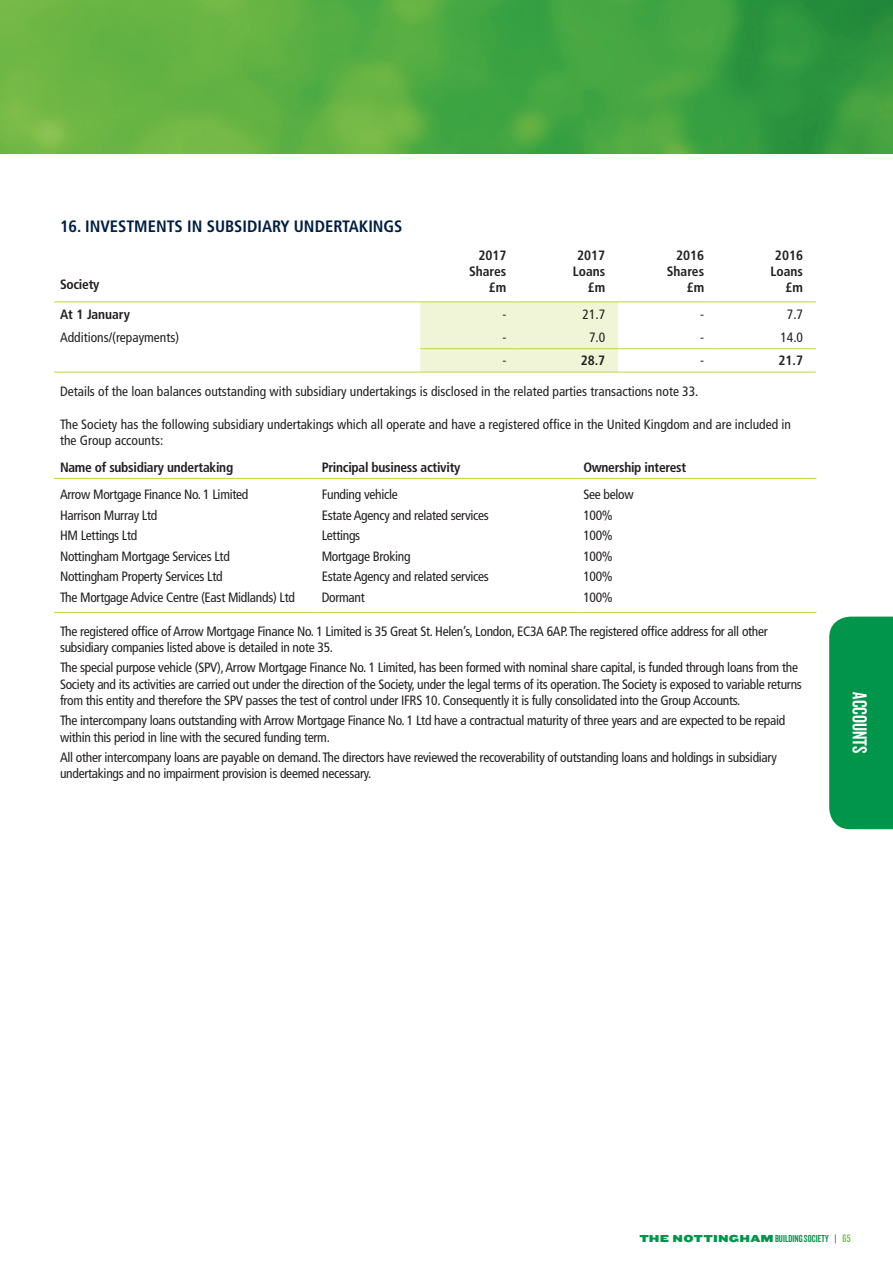
<style>
.page{position:relative;width:893px;height:1263px;background:#fff}
.page>*{position:absolute;margin:0;border:0;box-sizing:border-box;transform-origin:0 0}
.t1{font:21px "Knockout 48 Featherweight";color:#fff}
.t2{font:700 condensed 16.5px "Frutiger";color:#001e40}
.t3{font:condensed 13.5px/20.4px "Frutiger";letter-spacing:-.02em;color:#231f20}
.t4{font:condensed 13.5px/16.2px "Frutiger";color:#231f20}
.t5{font:700 condensed 13.5px "Frutiger";letter-spacing:-.02em;color:#231f20}
.t6{font:700 condensed 13.5px/16.2px "Frutiger";color:#231f20;text-align:right}
.t7{font:10.5px "Knockout 48 Featherweight";letter-spacing:.01em;color:#01944b}
.s1{font-family:"Knockout HTF74 Full Sumo"}
.s2{font-size:11.25px;color:#71bf44}
</style>
<div class="page">
<img style="left:0;top:0;width:893px;height:153px">
<div style="left:829px;top:617px;width:64px;height:212px;background:#01944b"></div>
<svg style="left:54px;top:301px;width:762px;height:1px"></svg>
<svg style="left:54px;top:349px;width:762px;height:23px"></svg>
<div style="left:420px;top:303px;width:198px;height:69px;background:#f0f5d7"></div>
<hr style="left:54px;top:302px;width:366px;height:1px;background:#bed639">
<hr style="left:420px;top:302px;width:99px;height:1px;background:#bed639">
<hr style="left:519px;top:302px;width:99px;height:1px;background:#bed639">
<hr style="left:618px;top:302px;width:99px;height:1px;background:#bed639">
<hr style="left:717px;top:302px;width:99px;height:1px;background:#bed639">
<hr style="left:420px;top:348px;width:99px;height:1px;background:#bed639">
<hr style="left:519px;top:348px;width:99px;height:1px;background:#bed639">
<hr style="left:618px;top:348px;width:99px;height:1px;background:#bed639">
<hr style="left:717px;top:348px;width:99px;height:1px;background:#bed639">
<hr style="left:54px;top:372px;width:366px;height:1px;background:#bed639">
<hr style="left:420px;top:372px;width:99px;height:1px;background:#bed639">
<hr style="left:519px;top:372px;width:99px;height:1px;background:#bed639">
<hr style="left:618px;top:372px;width:99px;height:1px;background:#bed639">
<hr style="left:717px;top:372px;width:99px;height:1px;background:#bed639">
<svg style="left:54px;top:477px;width:762px;height:135px"></svg>
<hr style="left:54px;top:612px;width:262px;height:1px;background:#bed639">
<hr style="left:316px;top:612px;width:261px;height:1px;background:#bed639">
<hr style="left:577px;top:612px;width:239px;height:1px;background:#bed639">
<hr style="left:54px;top:478px;width:262px;height:1px;background:#bed639">
<hr style="left:316px;top:478px;width:261px;height:1px;background:#bed639">
<hr style="left:577px;top:478px;width:239px;height:1px;background:#bed639">
<p class="t2" style="left:60px;top:217px;width:344px">16. INVESTMENTS IN SUBSIDIARY UNDERTAKINGS</p>
<p class="t6" style="left:469px;top:247px;width:39px">2017<br>Shares £m</p>
<p class="t6" style="left:573px;top:247px;width:34px">2017<br>Loans £m</p>
<p class="t6" style="left:667px;top:247px;width:39px">2016<br>Shares £m</p>
<p class="t6" style="left:770px;top:247px;width:34px;text-align:center">2016<br>Loans</p>
<p class="t5" style="left:60px;top:276px;width:41px">Society</p>
<p class="t5" style="left:785px;top:279px;width:19px">£m</p>
<p class="t6" style="left:60px;top:306px;width:71px">At 1 January</p>
<p class="t3" style="left:502px;top:304px;width:5px">-</p>
<p class="t3" style="left:583px;top:304px;width:24px">21.7</p>
<p class="t3" style="left:700px;top:304px;width:5px">-</p>
<p class="t3" style="left:787px;top:304px;width:18px">7.7</p>
<p class="t4" style="left:60px;top:329px;width:121px">Additions/(repayments)</p>
<p class="t3" style="left:502px;top:327px;width:5px">-</p>
<p class="t3" style="left:589px;top:327px;width:18px">7.0</p>
<p class="t3" style="left:700px;top:327px;width:5px">-</p>
<p class="t3" style="left:780px;top:327px;width:24px">14.0</p>
<p class="t3" style="left:502px;top:351px;width:5px">-</p>
<p class="t5" style="left:581px;top:353px;width:26px">28.7</p>
<p class="t3" style="left:700px;top:351px;width:5px">-</p>
<p class="t5" style="left:778px;top:353px;width:26px">21.7</p>
<p class="t4" style="left:60px;top:383px;width:640px">Details of the loan balances outstanding with subsidiary undertakings is disclosed in the related parties transactions note 33.</p>
<p class="t4" style="left:60px;top:416px;width:732px">The Society has the following subsidiary undertakings which all operate and have a registered office in the United Kingdom and are included in the Group accounts:</p>
<p class="t5" style="left:60px;top:459px;width:175px">Name of subsidiary undertaking</p>
<p class="t5" style="left:322px;top:459px;width:140px">Principal business activity</p>
<p class="t5" style="left:583px;top:459px;width:104px">Ownership interest</p>
<p class="t3" style="left:60px;top:484px;width:236px">Arrow Mortgage Finance No. 1 Limited<br>Harrison Murray Ltd<br>HM Lettings Ltd<br>Nottingham Mortgage Services Ltd<br>Nottingham Property Services Ltd<br>The Mortgage Advice Centre (East Midlands) Ltd</p>
<p class="t3" style="left:322px;top:484px;width:169px">Funding vehicle<br>Estate Agency and related services<br>Lettings<br>Mortgage Broking<br>Estate Agency and related services<br>Dormant</p>
<p class="t3" style="left:583px;top:484px;width:52px">See below<br>100%<br>100%<br>100%<br>100%<br>100%</p>
<p class="t3" style="left:60px;top:623px;width:709px;line-height:16.2px">The registered office of Arrow Mortgage Finance No. 1 Limited is 35 Great St. Helen’s, London, EC3A 6AP. The registered office address for all other subsidiary companies listed above is detailed in note 35.</p>
<p class="t3" style="left:60px;top:660px;width:743px;line-height:16.2px">The special purpose vehicle (SPV), Arrow Mortgage Finance No. 1 Limited, has been formed with nominal share capital, is funded through loans from the<br>Society and its activities are carried out under the direction of the Society, under the legal terms of its operation. The Society is exposed to variable returns from this entity and therefore the SPV passes the test of control under IFRS 10. Consequently it is fully consolidated into the Group Accounts.</p>
<p class="t3" style="left:60px;top:713px;width:727px;line-height:16.2px">The intercompany loans outstanding with Arrow Mortgage Finance No. 1 Ltd have a contractual maturity of three years and are expected to be repaid within this period in line with the secured funding term.</p>
<p class="t3" style="left:60px;top:749px;width:718px;line-height:16.2px">All other intercompany loans are payable on demand. The directors have reviewed the recoverability of outstanding loans and holdings in subsidiary undertakings and no impairment provision is deemed necessary.</p>
<h1 class="t1" style="left:872px;top:692px;width:62px;rotate:90deg">ACCOUNTS</h1>
<p class="t7" style="left:639px;top:1232px;width:213px"><span class="s1">THE NOTTINGHAM</span> BUILDING SOCIETY <span class="s1">|</span> <span class="s2">65</span></p>
</div>
